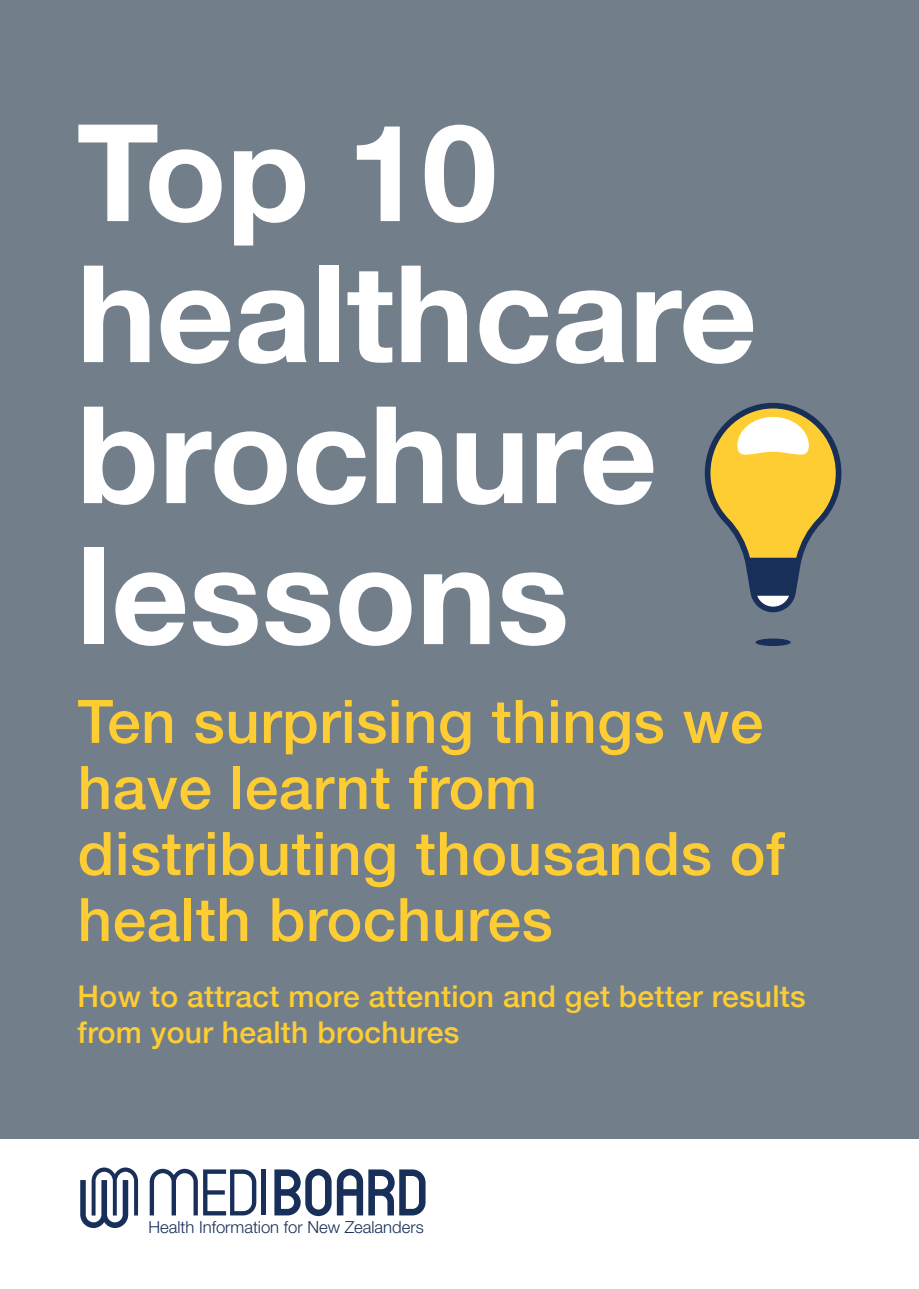
<style>
.page{position:relative;width:919px;height:1289px;background:#fff}
.page>*{position:absolute;margin:0;border:0;box-sizing:border-box;transform-origin:0 0}
.t1{font:700 135px/141px "Helvetica Neue";color:#fff}
.t2{font:500 60px/66px "Helvetica Neue";letter-spacing:.01em;color:#fecd33}
.t3{font:500 30px/36px "Helvetica Neue";letter-spacing:.01em;color:#fecd33}
.t4{font:300 16.65px "Helvetica Neue";color:#182f59}
</style>
<div class="page">
<div style="left:0;top:0;width:918px;height:1138px;background:#727f8a"></div>
<svg style="left:80px;top:1167px;width:58px;height:60px"></svg>
<svg style="left:150px;top:1168px;width:106px;height:47px"></svg>
<div style="left:261px;top:1169px;width:5px;height:46px;background:#182f59"></div>
<svg style="left:274px;top:1168px;width:57px;height:47px"></svg>
<svg style="left:337px;top:1168px;width:88px;height:47px"></svg>
<svg style="left:704px;top:403px;width:137px;height:209px"></svg>
<div style="left:755px;top:638px;width:35px;height:8px;background:#182f59;border-radius:50%"></div>
<h1 class="t1" style="left:77px;top:106px;width:681px">Top 10 healthcare brochure lessons</h1>
<p class="t2" style="left:78px;top:683px;width:708px">Ten surprising things we have learnt from distributing thousands of health brochures</p>
<p class="t3" style="left:78px;top:975px;width:729px">How to attract more attention and get better results from your health brochures</p>
<p class="t4" style="left:148px;top:1217px;width:277px">Health Information for New Zealanders</p>
</div>
